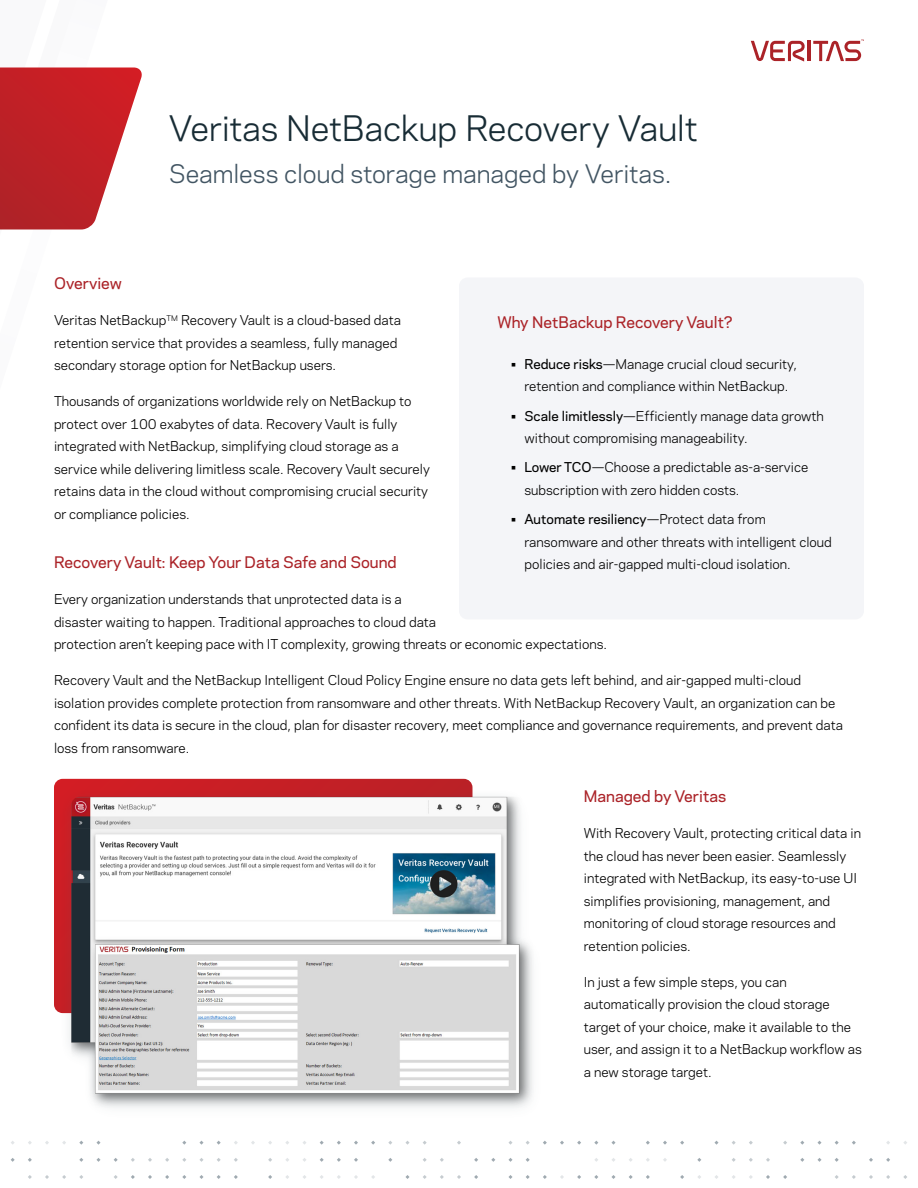
<style>
.page{position:relative;width:918px;height:1188px;background:#fff}
.page>*{position:absolute;margin:0;border:0;box-sizing:border-box;transform-origin:0 0}
.Headline{font:33px "Polaris";letter-spacing:-.005em;color:#182c35}
.Subhead{font:24px "Polaris";letter-spacing:-.005em;color:#425563}
.Paragraph_Title{font:500 15px "Polaris";color:#ab2328}
.Body_Copy{font:12.75px/22.5px "Polaris";color:#000}
.s1{font-weight:500}
</style>
<div class="page">
<hr style="left:808px;top:41px;width:3px;height:20px;background:#ab2328">
<svg style="left:751px;top:41px;width:54px;height:21px"></svg>
<svg style="left:813px;top:39px;width:51px;height:22px"></svg>
<svg style="left:0;top:67px;width:142px;height:163px"></svg>
<svg style="left:783px;top:1175px;width:4px;height:4px"></svg>
<svg style="left:766px;top:1158px;width:4px;height:4px"></svg>
<svg style="left:766px;top:1175px;width:4px;height:4px"></svg>
<svg style="left:749px;top:1158px;width:4px;height:4px"></svg>
<svg style="left:714px;top:1141px;width:5px;height:4px"></svg>
<svg style="left:697px;top:1158px;width:4px;height:4px"></svg>
<svg style="left:680px;top:1141px;width:4px;height:4px"></svg>
<svg style="left:680px;top:1175px;width:4px;height:4px"></svg>
<svg style="left:663px;top:1141px;width:4px;height:4px"></svg>
<svg style="left:646px;top:1141px;width:4px;height:4px"></svg>
<svg style="left:646px;top:1175px;width:4px;height:4px"></svg>
<svg style="left:629px;top:1175px;width:4px;height:4px"></svg>
<svg style="left:611px;top:1141px;width:5px;height:4px"></svg>
<svg style="left:611px;top:1175px;width:5px;height:4px"></svg>
<svg style="left:594px;top:1175px;width:4px;height:4px"></svg>
<svg style="left:577px;top:1141px;width:4px;height:4px"></svg>
<svg style="left:577px;top:1175px;width:4px;height:4px"></svg>
<svg style="left:560px;top:1141px;width:4px;height:4px"></svg>
<svg style="left:560px;top:1175px;width:4px;height:4px"></svg>
<svg style="left:543px;top:1141px;width:4px;height:4px"></svg>
<svg style="left:543px;top:1175px;width:4px;height:4px"></svg>
<svg style="left:526px;top:1158px;width:4px;height:4px"></svg>
<svg style="left:526px;top:1175px;width:4px;height:4px"></svg>
<svg style="left:508px;top:1141px;width:5px;height:4px"></svg>
<svg style="left:508px;top:1158px;width:5px;height:4px"></svg>
<svg style="left:508px;top:1175px;width:5px;height:4px"></svg>
<svg style="left:491px;top:1158px;width:4px;height:4px"></svg>
<svg style="left:474px;top:1158px;width:4px;height:4px"></svg>
<svg style="left:474px;top:1175px;width:4px;height:4px"></svg>
<svg style="left:457px;top:1141px;width:4px;height:4px"></svg>
<svg style="left:457px;top:1175px;width:4px;height:4px"></svg>
<svg style="left:440px;top:1158px;width:4px;height:4px"></svg>
<svg style="left:440px;top:1175px;width:4px;height:4px"></svg>
<svg style="left:423px;top:1175px;width:4px;height:4px"></svg>
<svg style="left:405px;top:1141px;width:5px;height:4px"></svg>
<svg style="left:405px;top:1175px;width:5px;height:4px"></svg>
<svg style="left:388px;top:1158px;width:4px;height:4px"></svg>
<svg style="left:371px;top:1141px;width:4px;height:4px"></svg>
<svg style="left:354px;top:1141px;width:4px;height:4px"></svg>
<svg style="left:354px;top:1158px;width:4px;height:4px"></svg>
<svg style="left:354px;top:1175px;width:4px;height:4px"></svg>
<svg style="left:337px;top:1141px;width:4px;height:4px"></svg>
<svg style="left:337px;top:1158px;width:4px;height:4px"></svg>
<svg style="left:320px;top:1158px;width:4px;height:4px"></svg>
<svg style="left:268px;top:1158px;width:4px;height:4px"></svg>
<svg style="left:268px;top:1175px;width:4px;height:4px"></svg>
<svg style="left:234px;top:1158px;width:4px;height:4px"></svg>
<svg style="left:234px;top:1175px;width:4px;height:4px"></svg>
<svg style="left:217px;top:1175px;width:4px;height:4px"></svg>
<svg style="left:199px;top:1141px;width:5px;height:4px"></svg>
<svg style="left:199px;top:1158px;width:5px;height:4px"></svg>
<svg style="left:199px;top:1175px;width:5px;height:4px"></svg>
<svg style="left:182px;top:1175px;width:4px;height:4px"></svg>
<svg style="left:165px;top:1158px;width:4px;height:4px"></svg>
<svg style="left:165px;top:1175px;width:4px;height:4px"></svg>
<svg style="left:148px;top:1158px;width:4px;height:4px"></svg>
<svg style="left:148px;top:1175px;width:4px;height:4px"></svg>
<svg style="left:131px;top:1158px;width:4px;height:4px"></svg>
<svg style="left:131px;top:1175px;width:4px;height:4px"></svg>
<svg style="left:114px;top:1158px;width:4px;height:4px"></svg>
<svg style="left:114px;top:1175px;width:4px;height:4px"></svg>
<svg style="left:96px;top:1141px;width:5px;height:4px"></svg>
<svg style="left:96px;top:1158px;width:5px;height:4px"></svg>
<svg style="left:79px;top:1158px;width:4px;height:4px"></svg>
<svg style="left:79px;top:1175px;width:4px;height:4px"></svg>
<svg style="left:62px;top:1175px;width:4px;height:4px"></svg>
<svg style="left:45px;top:1175px;width:4px;height:4px"></svg>
<svg style="left:28px;top:1158px;width:4px;height:4px"></svg>
<svg style="left:28px;top:1175px;width:4px;height:4px"></svg>
<svg style="left:11px;top:1158px;width:4px;height:4px"></svg>
<svg style="left:903px;top:1175px;width:4px;height:4px"></svg>
<svg style="left:886px;top:1158px;width:4px;height:4px"></svg>
<svg style="left:886px;top:1175px;width:4px;height:4px"></svg>
<svg style="left:869px;top:1158px;width:4px;height:4px"></svg>
<svg style="left:869px;top:1175px;width:4px;height:4px"></svg>
<svg style="left:852px;top:1141px;width:4px;height:4px"></svg>
<svg style="left:852px;top:1175px;width:4px;height:4px"></svg>
<svg style="left:835px;top:1158px;width:4px;height:4px"></svg>
<svg style="left:835px;top:1175px;width:4px;height:4px"></svg>
<svg style="left:817px;top:1141px;width:5px;height:4px"></svg>
<svg style="left:817px;top:1158px;width:5px;height:4px"></svg>
<svg style="left:800px;top:1158px;width:4px;height:4px"></svg>
<svg style="left:54px;top:779px;width:418px;height:234px;background:#c82026"></svg>
<div style="left:60px;top:788px;width:486px;height:335px;background:#425563;opacity:.25"></div>
<img style="left:71px;top:797px;width:464px;height:311px">
<div style="left:459px;top:278px;width:405px;height:341px;background:#f4f5f8;border-radius:9px"></div>
<p class="Headline" style="left:169px;top:103px;width:530px">Veritas NetBackup Recovery Vault</p>
<p class="Subhead" style="left:169px;top:156px;width:504px">Seamless cloud storage managed by Veritas.</p>
<p class="Paragraph_Title" style="left:54px;top:272px;width:69px">Overview</p>
<p class="Body_Copy" style="left:54px;top:309px;width:349px">Veritas NetBackup<sup>TM</sup> Recovery Vault is a cloud-based data retention service that provides a seamless, fully managed secondary storage option for NetBackup users.</p>
<p class="Body_Copy" style="left:54px;top:390px;width:377px">Thousands of organizations worldwide rely on NetBackup to protect over 100 exabytes of data. Recovery Vault is fully integrated with NetBackup, simplifying cloud storage as a service while delivering limitless scale. Recovery Vault securely retains data in the cloud without compromising crucial security or compliance policies.</p>
<p class="Paragraph_Title" style="left:54px;top:551px;width:344px">Recovery Vault: Keep Your Data Safe and Sound</p>
<p class="Body_Copy" style="left:54px;top:588px;width:555px">Every organization understands that unprotected data is a<br>disaster waiting to happen. Traditional approaches to cloud data<br>protection aren’t keeping pace with IT complexity, growing threats or economic expectations.</p>
<p class="Body_Copy" style="left:54px;top:669px;width:791px">Recovery Vault and the NetBackup Intelligent Cloud Policy Engine ensure no data gets left behind, and air-gapped multi-cloud isolation provides complete protection from ransomware and other threats. With NetBackup Recovery Vault, an organization can be confident its data is secure in the cloud, plan for disaster recovery, meet compliance and governance requirements, and prevent data loss from ransomware.</p>
<p class="Paragraph_Title" style="left:584px;top:785px;width:144px">Managed by Veritas</p>
<p class="Body_Copy" style="left:584px;top:822px;width:279px">With Recovery Vault, protecting critical data in the cloud has never been easier. Seamlessly integrated with NetBackup, its easy-to-use UI simplifies provisioning, management, and monitoring of cloud storage resources and retention policies.</p>
<p class="Body_Copy" style="left:584px;top:970px;width:279px">In just a few simple steps, you can automatically provision the cloud storage target of your choice, make it available to the user, and assign it to a NetBackup workflow as a new storage target.</p>
<p class="Paragraph_Title" style="left:498px;top:311px;width:237px">Why NetBackup Recovery Vault?</p>
<p class="Body_Copy" style="left:511px;top:352px;width:288px;text-align:center"><span class="s1">• Reduce risks</span>—Manage crucial cloud security, retention and compliance within NetBackup.</p>
<p class="Body_Copy" style="left:525px;top:404px;width:301px;text-indent:-14px"><span class="s1">• Scale limitlessly</span>—Efficiently manage data growth without compromising manageability.</p>
<p class="Body_Copy" style="left:525px;top:456px;width:285px;text-indent:-14px"><span class="s1">• Lower TCO</span>—Choose a predictable as-a-service subscription with zero hidden costs.</p>
<p class="Body_Copy" style="left:525px;top:507px;width:309px;text-indent:-14px"><span class="s1">• Automate resiliency</span>—Protect data from ransomware and other threats with intelligent cloud policies and air-gapped multi-cloud isolation.</p>
</div>
